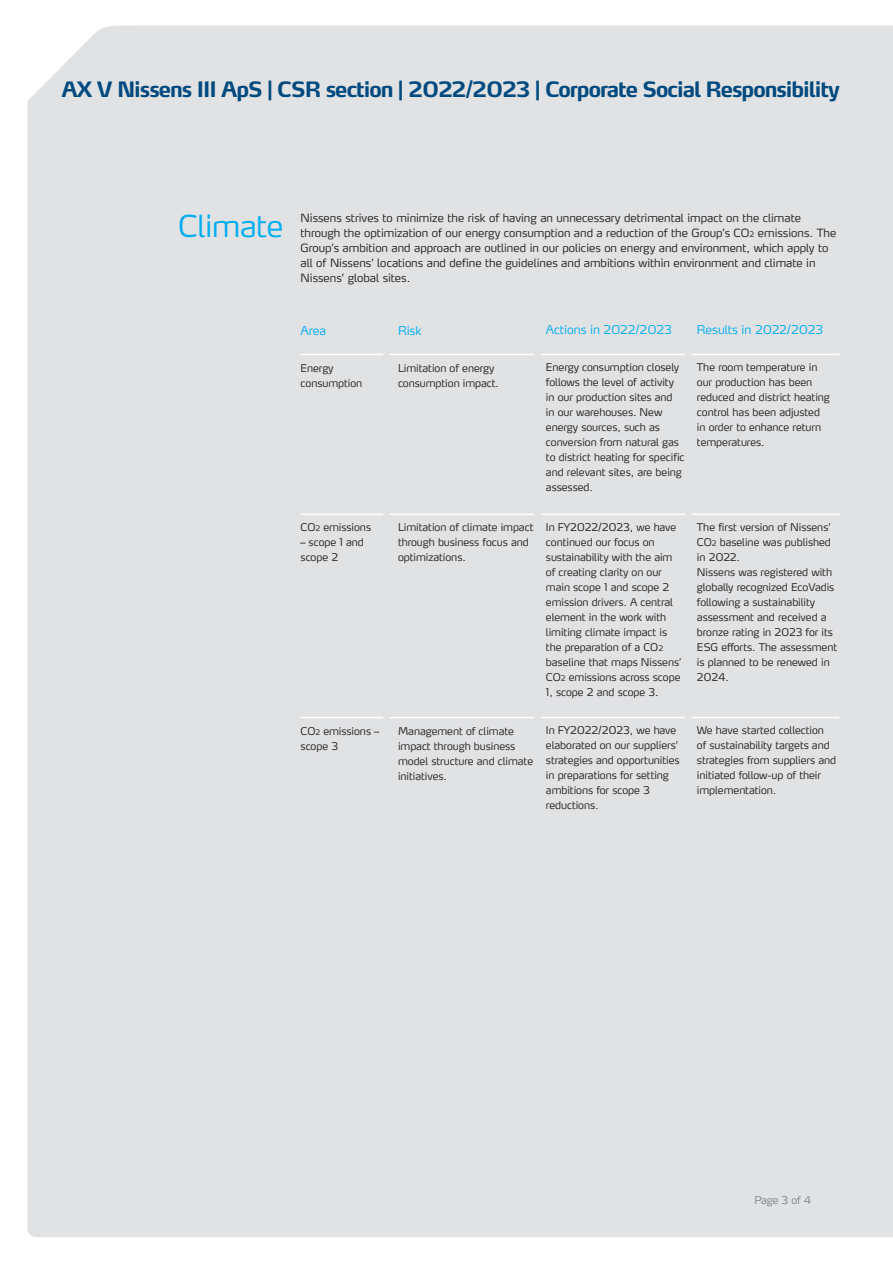
<style>
.page{position:relative;width:893px;height:1263px;background:#fff}
.page>*{position:absolute;margin:0;border:0;box-sizing:border-box;transform-origin:0 0}
.Header_Prio{font:300 30px "Max LF";letter-spacing:-.01em;color:#00aeef}
.Header_Prio-2{font:700 21px "Max LF";letter-spacing:-.05em;color:#004a7f}
.Body{font:300 12px "Max LF";letter-spacing:-.005em;color:#00aeef}
.t1{font:300 11.25px/15px "Max LF";color:#231f20}
.Body-2{font:300 10.5px/15px "Max LF";letter-spacing:-.005em;color:#231f20}
.Header_Prio-3{font:300 10.5px "Max LF";letter-spacing:-.01em;color:#808285}
.s1{font-size:7.5px}
</style>
<div class="page">
<div style="left:27px;top:101px;width:866px;height:1136px;background:#e1e2e4"></div>
<div style="left:28px;top:25px;width:865px;height:76px;background:#e1e2e4"></div>
<hr style="left:301px;top:354px;width:82px;height:1px;background:#fff">
<hr style="left:389px;top:354px;width:145px;height:1px;background:#fff">
<hr style="left:540px;top:354px;width:145px;height:1px;background:#fff">
<hr style="left:691px;top:354px;width:148px;height:1px;background:#fff">
<div style="left:383px;top:306px;width:6px;height:48px;background:#e1e2e4"></div>
<div style="left:534px;top:306px;width:6px;height:48px;background:#e1e2e4"></div>
<div style="left:685px;top:306px;width:6px;height:48px;background:#e1e2e4"></div>
<div style="left:383px;top:354px;width:6px;height:323px;background:#e1e2e4"></div>
<div style="left:534px;top:354px;width:6px;height:323px;background:#e1e2e4"></div>
<div style="left:685px;top:354px;width:6px;height:323px;background:#e1e2e4"></div>
<hr style="left:301px;top:513px;width:82px;height:2px;background:#fff">
<hr style="left:389px;top:513px;width:145px;height:2px;background:#fff">
<hr style="left:540px;top:513px;width:145px;height:2px;background:#fff">
<hr style="left:691px;top:513px;width:148px;height:2px;background:#fff">
<div style="left:383px;top:514px;width:6px;height:306px;background:#e1e2e4"></div>
<div style="left:534px;top:514px;width:6px;height:306px;background:#e1e2e4"></div>
<div style="left:685px;top:514px;width:6px;height:306px;background:#e1e2e4"></div>
<hr style="left:301px;top:717px;width:82px;height:1px;background:#fff">
<hr style="left:389px;top:717px;width:145px;height:1px;background:#fff">
<hr style="left:540px;top:717px;width:145px;height:1px;background:#fff">
<hr style="left:691px;top:717px;width:148px;height:1px;background:#fff">
<div style="left:383px;top:717px;width:6px;height:306px;background:#e1e2e4"></div>
<div style="left:534px;top:717px;width:6px;height:306px;background:#e1e2e4"></div>
<div style="left:685px;top:717px;width:6px;height:306px;background:#e1e2e4"></div>
<p class="Header_Prio-2" style="left:62px;top:76px;width:780px">AX V Nissens III ApS | CSR section | 2022/2023 | Corporate Social Responsibility</p>
<p class="Header_Prio" style="left:178px;top:207px;width:107px">Climate</p>
<p class="t1" style="left:301px;top:210px;width:537px">Nissens strives to minimize the risk of having an unnecessary detrimental impact on the climate through the optimization of our energy consumption and a reduction of the Group’s CO<span class="s1">2</span> emissions. The Group’s ambition and approach are outlined in our policies on energy and environment, which apply to all of Nissens’ locations and define the guidelines and ambitions within environment and climate in Nissens’ global sites.</p>
<p class="Body" style="left:301px;top:323px;width:27px">Area</p>
<p class="Body" style="left:398px;top:323px;width:25px">Risk</p>
<p class="Body" style="left:546px;top:322px;width:127px">Actions in 2022/2023</p>
<p class="Body" style="left:697px;top:322px;width:128px">Results in 2022/2023</p>
<p class="Body-2" style="left:301px;top:360px;width:63px">Energy consumption</p>
<p class="Body-2" style="left:398px;top:360px;width:102px">Limitation of energy consumption impact.</p>
<p class="Body-2" style="left:546px;top:359px;width:140px">Energy consumption closely follows the level of activity in our production sites and<br>in our warehouses. New energy sources, such as conversion from natural gas to district heating for specific and relevant sites, are being assessed.</p>
<p class="Body-2" style="left:697px;top:359px;width:134px">The room temperature in our production has been reduced and district heating control has been adjusted in order to enhance return temperatures.</p>
<p class="Body-2" style="left:301px;top:520px;width:72px">CO<span class="s1">2</span> emissions</p>
<p class="Body-2" style="left:301px;top:535px;width:65px">– scope 1 and scope 2</p>
<p class="Body-2" style="left:398px;top:520px;width:137px">Limitation of climate impact through business focus and optimizations.</p>
<p class="Body-2" style="left:546px;top:519px;width:137px">In FY2022/2023, we have continued our focus on sustainability with the aim of creating clarity on our main scope 1 and scope 2 emission drivers. A central element in the work with limiting climate impact is the preparation of a CO<span class="s1">2 </span>baseline that maps Nissens’<br>CO<span class="s1">2</span> emissions across scope<br>1, scope 2 and scope 3.</p>
<p class="Body-2" style="left:697px;top:519px;width:135px;text-align:justify">The first version of Nissens’ CO<span class="s1">2</span> baseline was published in 2022.</p>
<p class="Body-2" style="left:697px;top:564px;width:142px">Nissens was registered with globally recognized EcoVadis following a sustainability assessment and received a bronze rating in 2023 for its<br>ESG efforts. The assessment is planned to be renewed in<br>2024.</p>
<p class="Body-2" style="left:301px;top:723px;width:80px">CO<span class="s1">2</span> emissions – scope 3</p>
<p class="Body-2" style="left:398px;top:723px;width:137px">Management of climate impact through business model structure and climate initiatives.</p>
<p class="Body-2" style="left:546px;top:722px;width:135px">In FY2022/2023, we have elaborated on our suppliers’ strategies and opportunities in preparations for setting ambitions for scope 3 reductions.</p>
<p class="Body-2" style="left:697px;top:722px;width:141px">We have started collection<br>of sustainability targets and strategies from suppliers and initiated follow-up of their implementation.</p>
<p class="Header_Prio-3" style="left:754px;top:1193px;width:58px">Page 3 of 4</p>
</div>
